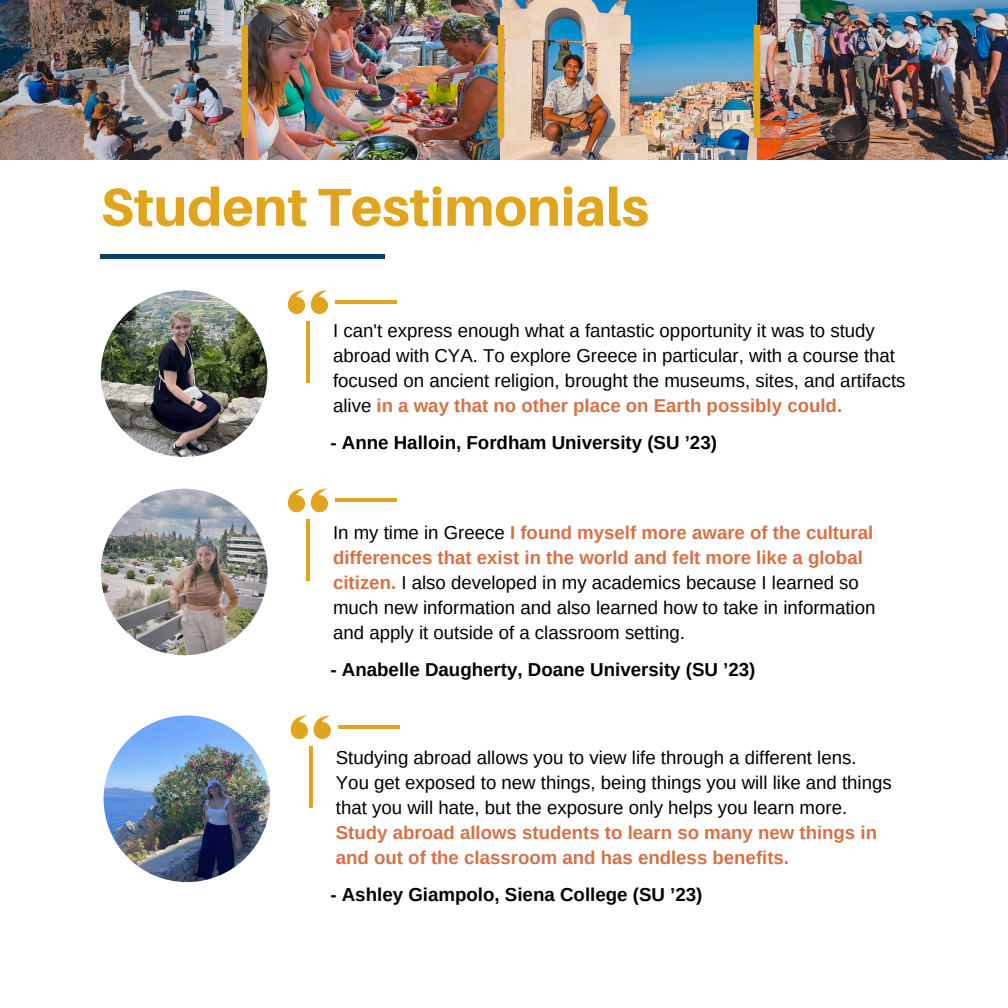
<style>
.page{position:relative;width:1008px;height:1008px;background:#fff}
.page>*{position:absolute;margin:0;border:0;box-sizing:border-box;transform-origin:0 0}
.t1{font:800 53.38px "Aileron";color:#e1a41e}
.t2{font:700 18.72px "Arimo";color:#000}
.t3{font:18.55px/24.8px "Arimo";color:#000}
.s1{font-weight:700;color:#d57145}
</style>
<div class="page">
<img style="left:0;top:0;width:1008px;height:159px">
<div style="left:498px;top:25px;width:6px;height:113px;background:#e1a41e"></div>
<div style="left:242px;top:25px;width:6px;height:113px;background:#e1a41e"></div>
<div style="left:754px;top:25px;width:6px;height:113px;background:#e1a41e"></div>
<svg style="left:101px;top:254px;width:284px;height:5px"></svg>
<img style="left:101px;top:290px;width:166px;height:167px;border-radius:50%">
<svg style="left:288px;top:290px;width:39px;height:24px"></svg>
<hr style="left:306px;top:321px;width:4px;height:61px;background:#e1a41e">
<hr style="left:335px;top:300px;width:62px;height:3px;background:#e1a41e">
<svg style="left:288px;top:489px;width:39px;height:23px"></svg>
<hr style="left:306px;top:519px;width:4px;height:62px;background:#e1a41e">
<hr style="left:335px;top:499px;width:62px;height:3px;background:#e1a41e">
<svg style="left:290px;top:716px;width:40px;height:23px"></svg>
<hr style="left:309px;top:746px;width:3px;height:61px;background:#e1a41e">
<hr style="left:338px;top:725px;width:61px;height:4px;background:#e1a41e">
<img style="left:104px;top:715px;width:166px;height:167px;border-radius:50%">
<img style="left:101px;top:489px;width:166px;height:166px;border-radius:50%">
<p class="t1" style="left:101px;top:174px;width:550px">Student Testimonials</p>
<p class="t3" style="left:333px;top:319px;width:574px">I can't express enough what a fantastic opportunity it was to study abroad with CYA. To explore Greece in particular, with a course that focused on ancient religion, brought the museums, sites, and artifacts alive <span class="s1">in a way that no other place on Earth possibly could.</span></p>
<p class="t2" style="left:330px;top:432px;width:388px">- Anne Halloin, Fordham University (SU ’23)</p>
<h1 class="t3" style="left:333px;top:520px;width:544px">In my time in Greece <span class="s1">I found myself more aware of the cultural differences that exist in the world and felt more like a global citizen.</span> I also developed in my academics because I learned so much new information and also learned how to take in information and apply it outside of a classroom setting.</h1>
<p class="t2" style="left:330px;top:659px;width:427px">- Anabelle Daugherty, Doane University (SU ’23)</p>
<p class="t3" style="left:336px;top:746px;width:522px">Studying abroad allows you to view life through a different lens.</p>
<p class="t3" style="left:336px;top:771px;width:557px">You get exposed to new things, being things you will like and things that you will hate, but the exposure only helps you learn more.<br><span class="s1">Study abroad allows students to learn so many new things in and out of the classroom and has endless benefits.</span></p>
<p class="t2" style="left:330px;top:884px;width:374px">- Ashley Giampolo, Siena College (SU ’23)</p>
</div>
